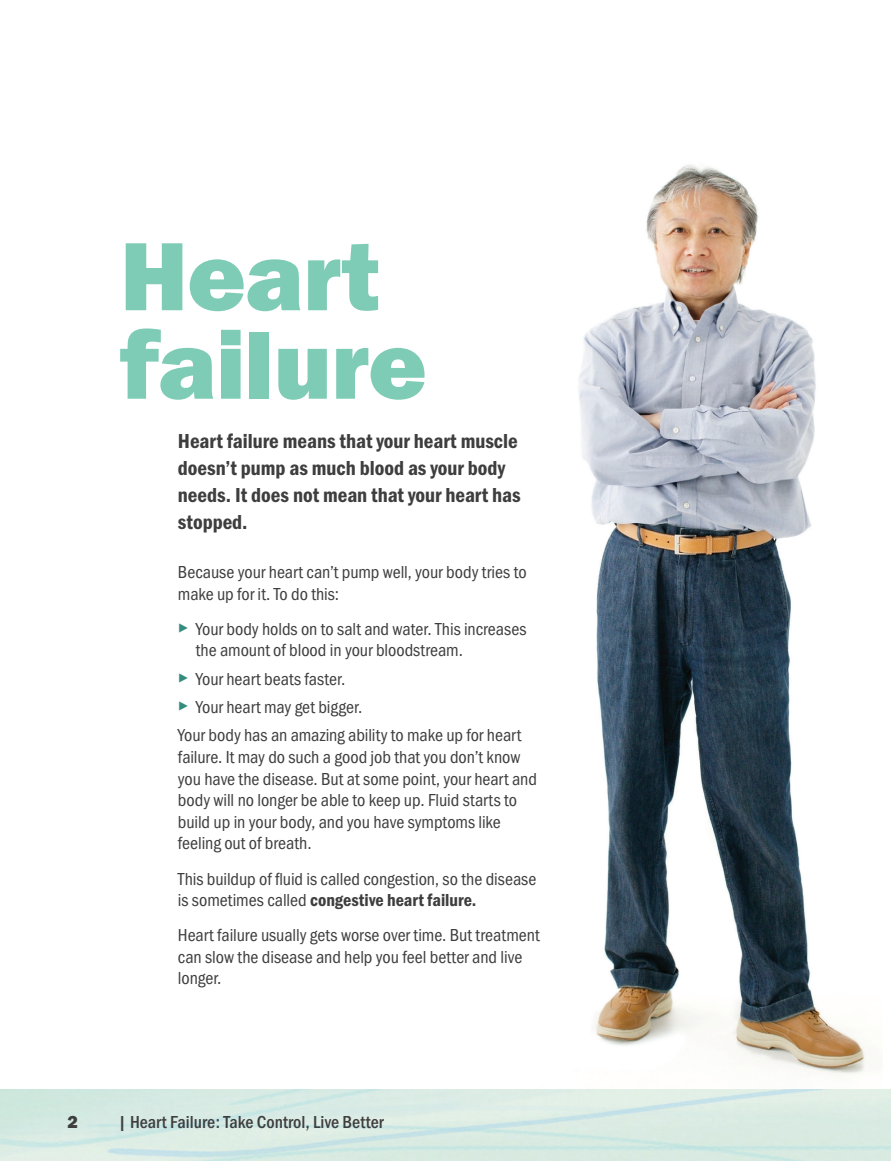
<style>
.page{position:relative;width:891px;height:1161px;background:#fff}
.page>*{position:absolute;margin:0;border:0;box-sizing:border-box;transform-origin:0 0}
.t1{font:100.35px/88.5px "Franklin Gothic URW Hea";letter-spacing:-.01em;color:#7fccb6}
.Body_-_Opener{font:21px/27px "Franklin Gothic URW Con Dem";color:#3e3e3f}
.Body{font:18px/21.6px "Franklin Gothic URW Cond";letter-spacing:-.005em;color:#3e3e3f}
.t2{font:500 18px "Franklin Gothic URW Cond";color:#3e3e3f}
.t3{font:18px "Franklin Gothic URW Hea";color:#3e3e3f}
.s1{font-family:"Franklin Gothic URW Hea";font-size:21px;color:#348c7f}
.s2{font-family:"Franklin Gothic URW Con Dem"}
</style>
<div class="page">
<img style="left:520px;top:164px;width:363px;height:926px">
<p class="t1" style="left:120px;top:230px;width:309px">Heart failure</p>
<p class="Body_-_Opener" style="left:178px;top:427px;width:344px">Heart failure means that your heart muscle doesn’t pump as much blood as your body needs. It does not mean that your heart has stopped.</p>
<p class="Body" style="left:178px;top:560px;width:350px">Because your heart can’t pump well, your body tries to make up for it. To do this:</p>
<p class="Body" style="left:196px;top:617px;width:332px;text-indent:-18px"><span class="s1">▸</span> Your body holds on to salt and water. This increases the amount of blood in your bloodstream.</p>
<p class="Body" style="left:178px;top:667px;width:169px"><span class="s1">▸</span> Your heart beats faster.</p>
<p class="Body" style="left:178px;top:695px;width:186px"><span class="s1">▸</span> Your heart may get bigger.</p>
<p class="Body" style="left:178px;top:723px;width:361px">Your body has an amazing ability to make up for heart failure. It may do such a good job that you don’t know you have the disease. But at some point, your heart and body will no longer be able to keep up. Fluid starts to build up in your body, and you have symptoms like feeling out of breath.</p>
<p class="Body" style="left:178px;top:867px;width:360px">This buildup of fluid is called congestion, so the disease is sometimes called <span class="s2">congestive heart failure.</span></p>
<p class="Body" style="left:178px;top:923px;width:363px">Heart failure usually gets worse over time. But treatment can slow the disease and help you feel better and live longer.</p>
<p class="t3" style="left:68px;top:1110px;width:12px">2</p>
<p class="t2" style="left:118px;top:1109px;width:267px">| Heart Failure: Take Control, Live Better</p>
</div>
